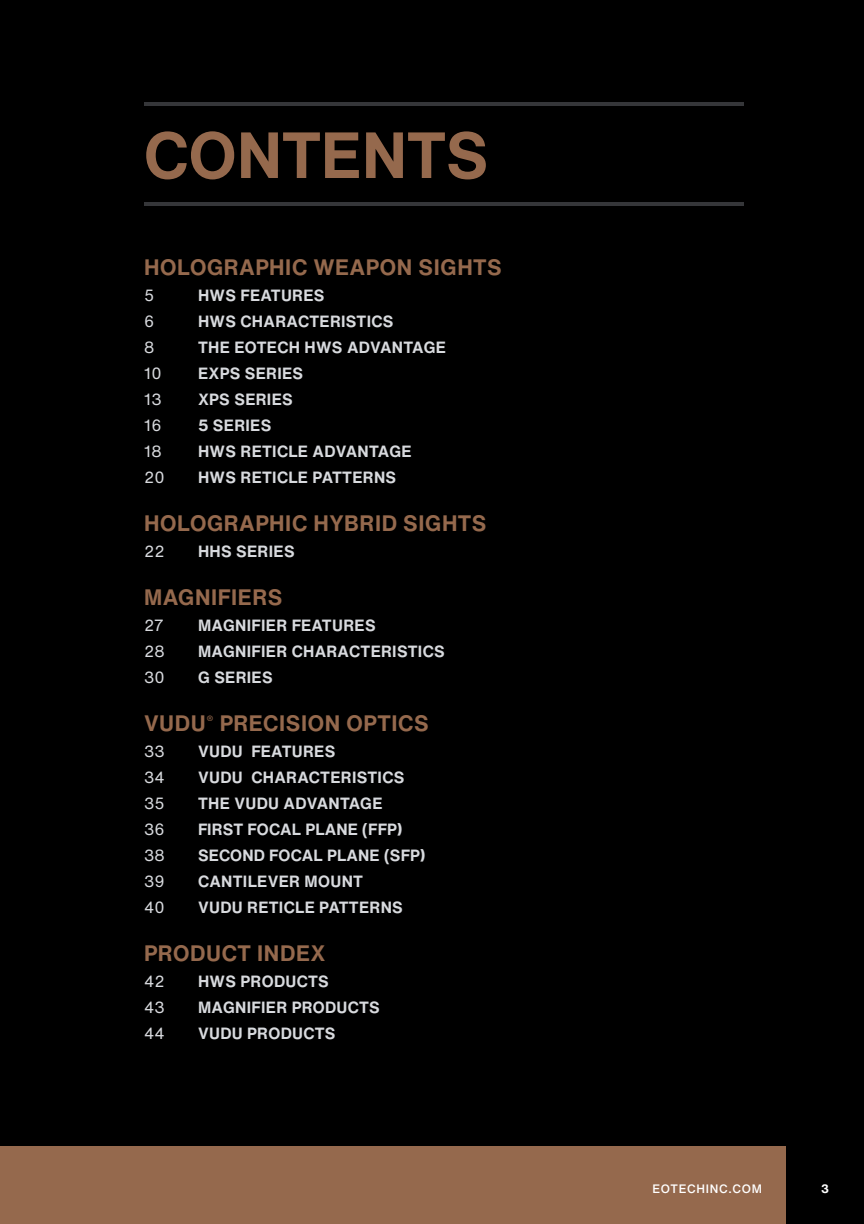
<style>
.page{position:relative;width:864px;height:1224px;background:#fff}
.page>*{position:absolute;margin:0;border:0;box-sizing:border-box;transform-origin:0 0}
.t1{font:700 64px "Helvetica Now Text";letter-spacing:-.005em;color:#95694d}
.t2{font:700 22px "Helvetica Now Text";letter-spacing:.025em;color:#95694d}
.t3{font:700 16px "Helvetica Now Text";letter-spacing:.02em;color:#d8dade}
.t4{font:16px "Helvetica Now Text";letter-spacing:.01em;color:#d8dade}
.t5{font:500 12px "Helvetica Now Text";letter-spacing:.06em;color:#fff}
.t6{font:700 12px "Helvetica Now Text";color:#fff}
</style>
<div class="page">
<div style="left:0;top:0;width:864px;height:1146px;background:#000"></div>
<hr style="left:144px;top:102px;width:600px;height:4px;background:#353639">
<hr style="left:144px;top:202px;width:600px;height:4px;background:#353639">
<div style="left:0;top:1146px;width:786px;height:78px;background:#95694d"></div>
<div style="left:786px;top:1146px;width:78px;height:78px;background:#000"></div>
<h1 class="t1" style="left:144px;top:107px;width:346px">CONTENTS</h1>
<h2 class="t2" style="left:144px;top:250px;width:359px">HOLOGRAPHIC WEAPON SIGHTS</h2>
<p class="t4" style="left:144px;top:283px;width:12px">5</p>
<p class="t3" style="left:198px;top:283px;width:128px">HWS FEATURES</p>
<p class="t4" style="left:144px;top:309px;width:12px">6</p>
<p class="t3" style="left:198px;top:309px;width:197px">HWS CHARACTERISTICS</p>
<p class="t4" style="left:144px;top:335px;width:12px">8</p>
<p class="t3" style="left:198px;top:335px;width:250px">THE EOTECH HWS ADVANTAGE</p>
<p class="t4" style="left:144px;top:361px;width:19px">10</p>
<p class="t3" style="left:198px;top:361px;width:107px">EXPS SERIES</p>
<p class="t4" style="left:144px;top:387px;width:19px">13</p>
<p class="t3" style="left:198px;top:387px;width:96px">XPS SERIES</p>
<p class="t4" style="left:144px;top:413px;width:19px">16</p>
<p class="t3" style="left:198px;top:413px;width:75px">5 SERIES</p>
<p class="t4" style="left:144px;top:439px;width:19px">18</p>
<p class="t3" style="left:198px;top:439px;width:215px">HWS RETICLE ADVANTAGE</p>
<p class="t4" style="left:144px;top:465px;width:22px">20</p>
<p class="t3" style="left:198px;top:465px;width:200px">HWS RETICLE PATTERNS</p>
<h2 class="t2" style="left:144px;top:506px;width:344px">HOLOGRAPHIC HYBRID SIGHTS</h2>
<p class="t4" style="left:144px;top:539px;width:22px">22</p>
<p class="t3" style="left:198px;top:539px;width:98px">HHS SERIES</p>
<h2 class="t2" style="left:144px;top:580px;width:140px">MAGNIFIERS</h2>
<p class="t4" style="left:144px;top:613px;width:22px">27</p>
<p class="t3" style="left:198px;top:613px;width:179px">MAGNIFIER FEATURES</p>
<p class="t4" style="left:144px;top:639px;width:22px">28</p>
<p class="t3" style="left:198px;top:639px;width:248px">MAGNIFIER CHARACTERISTICS</p>
<p class="t4" style="left:144px;top:665px;width:22px">30</p>
<p class="t3" style="left:198px;top:665px;width:76px">G SERIES</p>
<h2 class="t2" style="left:144px;top:706px;width:286px">VUDU<sup>®</sup> PRECISION OPTICS</h2>
<p class="t4" style="left:144px;top:739px;width:22px">33</p>
<p class="t3" style="left:198px;top:739px;width:139px">VUDU FEATURES</p>
<p class="t4" style="left:144px;top:765px;width:22px">34</p>
<p class="t3" style="left:198px;top:765px;width:208px">VUDU CHARACTERISTICS</p>
<p class="t4" style="left:144px;top:791px;width:22px">35</p>
<p class="t3" style="left:198px;top:791px;width:186px">THE VUDU ADVANTAGE</p>
<p class="t4" style="left:144px;top:817px;width:22px">36</p>
<p class="t3" style="left:198px;top:817px;width:206px">FIRST FOCAL PLANE (FFP)</p>
<p class="t4" style="left:144px;top:843px;width:22px">38</p>
<p class="t3" style="left:198px;top:843px;width:229px">SECOND FOCAL PLANE (SFP)</p>
<p class="t4" style="left:144px;top:869px;width:22px">39</p>
<p class="t3" style="left:198px;top:869px;width:167px">CANTILEVER MOUNT</p>
<p class="t4" style="left:144px;top:895px;width:22px">40</p>
<p class="t3" style="left:198px;top:895px;width:206px">VUDU RETICLE PATTERNS</p>
<h2 class="t2" style="left:144px;top:936px;width:183px">PRODUCT INDEX</h2>
<p class="t4" style="left:144px;top:969px;width:22px">42</p>
<p class="t3" style="left:198px;top:969px;width:132px">HWS PRODUCTS</p>
<p class="t4" style="left:144px;top:995px;width:22px">43</p>
<p class="t3" style="left:198px;top:995px;width:183px">MAGNIFIER PRODUCTS</p>
<p class="t4" style="left:144px;top:1021px;width:22px">44</p>
<p class="t3" style="left:198px;top:1021px;width:139px">VUDU PRODUCTS</p>
<p class="t5" style="left:652px;top:1179px;width:111px">EOTECHINC.COM</p>
<p class="t6" style="left:821px;top:1179px;width:9px">3</p>
</div>
